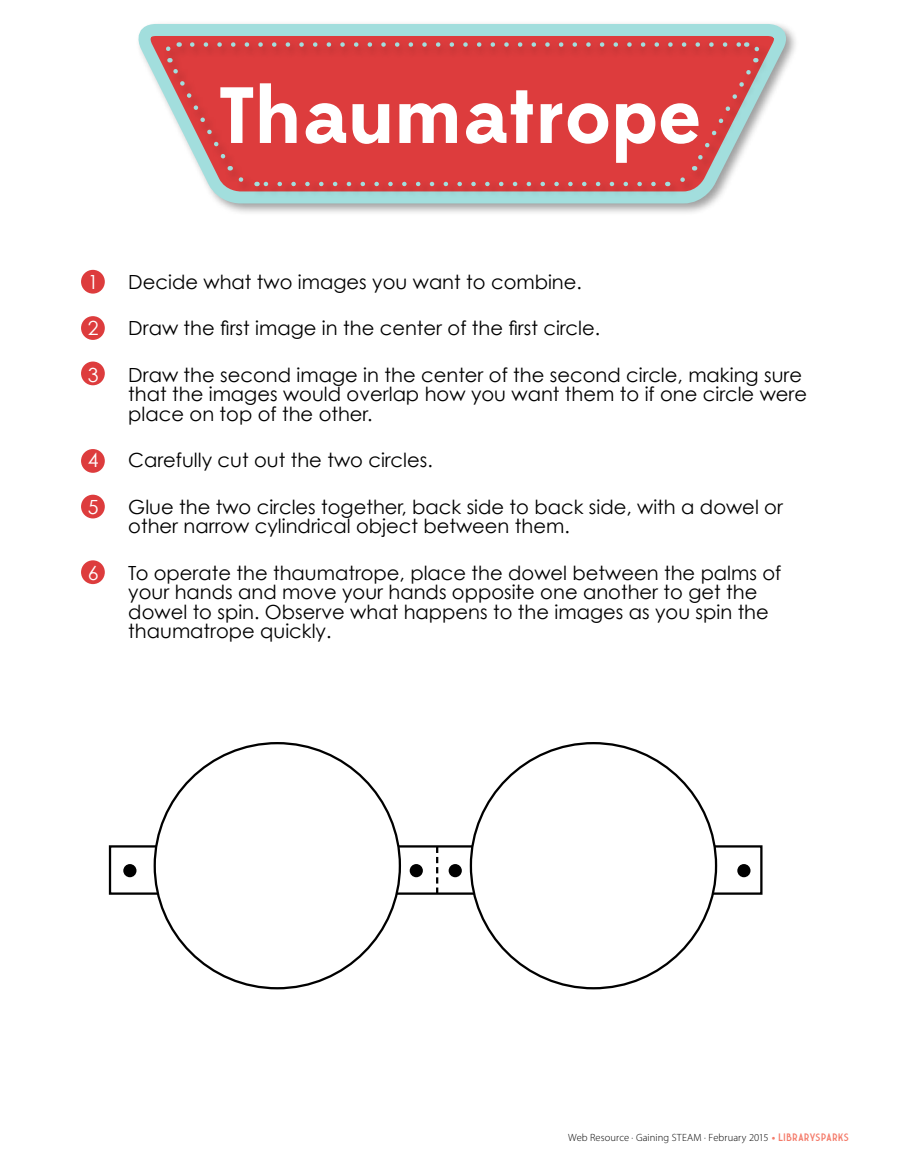
<style>
.page{position:relative;width:905px;height:1175px;background:#fff}
.page>*{position:absolute;margin:0;border:0;box-sizing:border-box;transform-origin:0 0}
.t1{font:700 79.5px "Edmondsans";color:#fff}
.t2{font:19.5px/19.5px "Century Gothic";color:#000}
.t3{font:19.5px "Century Gothic";color:#fff}
.t4{font:300 10.5px "Myriad Pro";letter-spacing:.01em;color:#000}
.s1{font-weight:700;color:#f47b6a}
.s2{font-family:"Market Deco";font-weight:400;color:#f47b6a}
</style>
<div class="page">
<div style="left:136px;top:20px;width:662px;height:197px;background:#000;opacity:.38"></div>
<svg style="left:136px;top:20px;width:650px;height:189px"></svg>
<div style="left:109px;top:845px;width:653px;height:49px;background:#fff;border:2px solid #000"></div>
<div style="left:155px;top:743px;width:245px;height:245px;background:#fff;border-radius:50%"></div>
<div style="left:471px;top:743px;width:245px;height:245px;background:#fff;border-radius:50%"></div>
<div style="left:123px;top:864px;width:13px;height:13px;background:#000;border-radius:50%"></div>
<div style="left:409px;top:864px;width:14px;height:13px;background:#000;border-radius:50%"></div>
<div style="left:448px;top:864px;width:14px;height:13px;background:#000;border-radius:50%"></div>
<div style="left:737px;top:864px;width:13px;height:13px;background:#000;border-radius:50%"></div>
<svg style="left:436px;top:846px;width:2px;height:47px"></svg>
<div style="left:81px;top:316px;width:24px;height:24px;background:#dd3c3d;border-radius:50%"></div>
<div style="left:81px;top:361px;width:24px;height:24px;background:#dd3c3d;border-radius:50%"></div>
<div style="left:81px;top:449px;width:24px;height:24px;background:#dd3c3d;border-radius:50%"></div>
<div style="left:81px;top:494px;width:24px;height:24px;background:#dd3c3d;border-radius:50%"></div>
<div style="left:81px;top:560px;width:24px;height:24px;background:#dd3c3d;border-radius:50%"></div>
<div style="left:81px;top:270px;width:24px;height:23px;background:#dd3c3d;border-radius:50%"></div>
<div style="left:163px;top:39px;width:608px;height:160px;background:#000;opacity:.38"></div>
<svg style="left:162px;top:40px;width:599px;height:148px;background:#da4d4d"></svg>
<h1 class="t1" style="left:219px;top:67px;width:484px">Thaumatrope</h1>
<p class="t3" style="left:88px;top:270px;width:12px">1</p>
<p class="t2" style="left:128px;top:271px;width:455px">Decide what two images you want to combine.</p>
<p class="t3" style="left:88px;top:316px;width:12px">2</p>
<p class="t2" style="left:128px;top:318px;width:473px">Draw the first image in the center of the first circle.</p>
<p class="t3" style="left:88px;top:363px;width:12px">3</p>
<p class="t2" style="left:128px;top:364px;width:680px">Draw the second image in the center of the second circle, making sure that the images would overlap how you want them to if one circle were place on top of the other.</p>
<p class="t3" style="left:88px;top:448px;width:12px">4</p>
<p class="t2" style="left:128px;top:450px;width:306px">Carefully cut out the two circles.</p>
<p class="t3" style="left:88px;top:495px;width:12px">5</p>
<p class="t2" style="left:128px;top:496px;width:656px">Glue the two circles together, back side to back side, with a dowel or other narrow cylindrical object between them.</p>
<p class="t3" style="left:88px;top:561px;width:12px">6</p>
<p class="t2" style="left:128px;top:562px;width:654px">To operate the thaumatrope, place the dowel between the palms of your hands and move your hands opposite one another to get the dowel to spin. Observe what happens to the images as you spin the thaumatrope quickly.</p>
<p class="t4" style="left:568px;top:1130px;width:282px">Web Resource · Gaining STEAM · February 2015 <span class="s1">•</span> <span class="s2">LIBRARYSPARKS</span></p>
</div>
